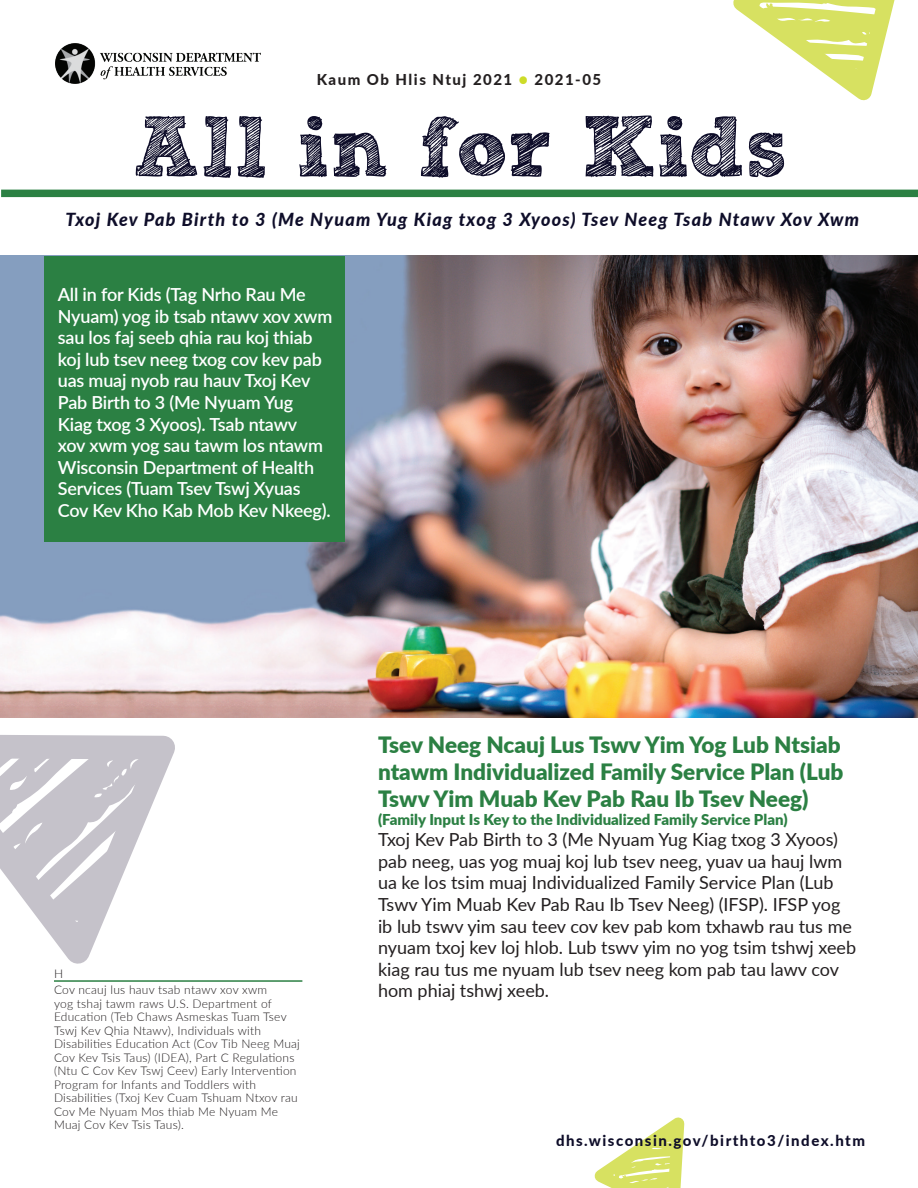
<style>
.page{position:relative;width:918px;height:1188px;background:#fff}
.page>*{position:absolute;margin:0;border:0;box-sizing:border-box;transform-origin:0 0}
.t1{font:85.5px "Sketch Rockwell";color:#0e0d29}
.t2{font:900 22.5px/27px "Lato";color:#2b8043}
.t3{font:18px/21.6px "Lato";color:#231f20}
.t4{font:600 18px/21.6px "Lato";letter-spacing:-.01em;color:#fff}
.t5{font:italic 800 18px "Lato";letter-spacing:.065em;color:#0e0d29}
.t6{font:900 15px "Lato";color:#2b8043}
.t7{font:800 15px "Lato";letter-spacing:.1em;color:#0e0d29}
.t8{font:800 15px "Lato";letter-spacing:.1em;color:#231f20}
.t9{font:300 12px/13.5px "Lato";letter-spacing:.02em;color:#231f20}
.s1{color:#cddc28}
</style>
<div class="page">
<div style="left:1px;top:190px;width:917px;height:7px;background:#2b8043"></div>
<img style="left:55px;top:43px;width:205px;height:40px">
<img style="left:0;top:256px;width:918px;height:462px">
<div style="left:44px;top:256px;width:301px;height:285px;background:#2b8043"></div>
<svg style="left:0;top:735px;width:175px;height:229px"></svg>
<svg style="left:595px;top:1117px;width:90px;height:71px"></svg>
<svg style="left:733px;top:0;width:162px;height:100px"></svg>
<hr style="left:54px;top:980px;width:248px;height:2px;background:#2b8043">
<p class="t8" style="left:317px;top:68px;width:286px">Kaum Ob Hlis Ntuj 2021 <span class="s1">●</span> 2021-05</p>
<h1 class="t1" style="left:133px;top:100px;width:656px">All in for Kids</h1>
<h3 class="t5" style="left:65px;top:206px;width:795px">Txoj Kev Pab Birth to 3 (Me Nyuam Yug Kiag txog 3 Xyoos) Tsev Neeg Tsab Ntawv Xov Xwm</h3>
<p class="t4" style="left:58px;top:283px;width:276px">All in for Kids (Tag Nrho Rau Me<br>Nyuam) yog ib tsab ntawv xov xwm sau los faj seeb qhia rau koj thiab koj lub tsev neeg txog cov kev pab uas muaj nyob rau hauv Txoj Kev<br>Pab Birth to 3 (Me Nyuam Yug<br>Kiag txog 3 Xyoos). Tsab ntawv<br>xov xwm yog sau tawm los ntawm<br>Wisconsin Department of Health<br>Services (Tuam Tsev Tswj Xyuas<br>Cov Kev Kho Kab Mob Kev Nkeeg).</p>
<p class="t9" style="left:54px;top:967px;width:11px">H</p>
<p class="t9" style="left:54px;top:983px;width:247px">Cov ncauj lus hauv tsab ntawv xov xwm<br>yog tshaj tawm raws U.S. Department of Education (Teb Chaws Asmeskas Tuam Tsev Tswj Kev Qhia Ntawv), Individuals with Disabilities Education Act (Cov Tib Neeg Muaj Cov Kev Tsis Taus) (IDEA), Part C Regulations (Ntu C Cov Kev Tswj Ceev) Early Intervention Program for Infants and Toddlers with Disabilities (Txoj Kev Cuam Tshuam Ntxov rau Cov Me Nyuam Mos thiab Me Nyuam Me Muaj Cov Kev Tsis Taus).</p>
<h2 class="t2" style="left:378px;top:730px;width:467px">Tsev Neeg Ncauj Lus Tswv Yim Yog Lub Ntsiab ntawm Individualized Family Service Plan (Lub<br>Tswv Yim Muab Kev Pab Rau Ib Tsev Neeg)</h2>
<p class="t6" style="left:378px;top:808px;width:411px">(Family Input Is Key to the Individualized Family Service Plan)</p>
<p class="t3" style="left:378px;top:828px;width:480px">Txoj Kev Pab Birth to 3 (Me Nyuam Yug Kiag txog 3 Xyoos) pab neeg, uas yog muaj koj lub tsev neeg, yuav ua hauj lwm ua ke los tsim muaj Individualized Family Service Plan (Lub Tswv Yim Muab Kev Pab Rau Ib Tsev Neeg) (IFSP). IFSP yog ib lub tswv yim sau teev cov kev pab kom txhawb rau tus me nyuam txoj kev loj hlob. Lub tswv yim no yog tsim tshwj xeeb kiag rau tus me nyuam lub tsev neeg kom pab tau lawv cov hom phiaj tshwj xeeb.</p>
<p class="t7" style="left:556px;top:1129px;width:311px">dhs.wisconsin.gov/birthto3/index.htm</p>
</div>
